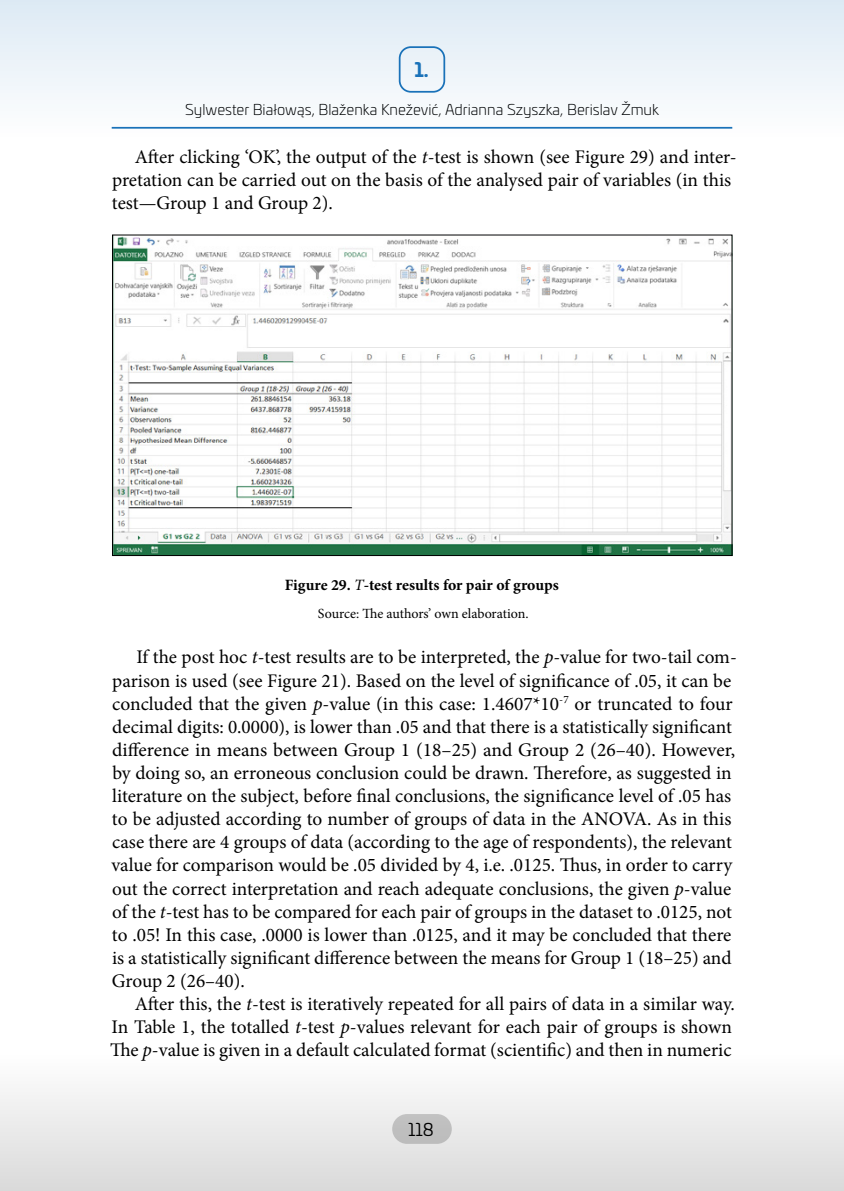
<style>
.page{position:relative;width:844px;height:1191px;background:#fff}
.page>*{position:absolute;margin:0;border:0;box-sizing:border-box;transform-origin:0 0}
.t1{font:19.25px/23.1px "Minion Pro";color:#000}
.t2{font:700 19.25px "Univia Pro";color:#1a72b9}
.t3{font:17.5px "Univia Pro";color:#000}
.t4{font:700 15.75px "Minion Pro";letter-spacing:-.005em;color:#000}
.t5{font:300 14.88px "Univia Pro";color:#000}
.t6{font:14px "Minion Pro";letter-spacing:-.005em;color:#000}
.s1{font-style:italic}
.s2{font-weight:400;font-style:italic}
</style>
<div class="page">
<img style="left:114px;top:237px;width:616px;height:317px">
<div style="left:0;top:1052px;width:843px;height:139px;background:linear-gradient(to bottom,#fff,#d9d9d9)"></div>
<div style="left:0;top:0;width:843px;height:139px;background:linear-gradient(to bottom,#dfebf5,#f7fafc)"></div>
<p class="t2" style="left:414px;top:55px;width:16px">1.</p>
<p class="t5" style="left:185px;top:99px;width:475px">Sylwester Białowąs, Blaženka Knežević, Adrianna Szyszka, Berislav Žmuk</p>
<p class="t1" style="left:112px;top:145px;width:626px;text-indent:23px">After clicking ‘OK’, the output of the <span class="s1">t</span>-test is shown (see Figure 29) and inter&shy;pretation can be carried out on the basis of the analysed pair of variables (in this test—Group 1 and Group 2).</p>
<p class="t4" style="left:284px;top:574px;width:275px">Figure 29. <span class="s2">T</span>-test results for pair of groups</p>
<p class="t6" style="left:318px;top:604px;width:212px">Source: The authors’ own elaboration.</p>
<p class="t1" style="left:111px;top:646px;width:627px;text-indent:25px">If the post hoc <span class="s1">t</span>-test results are to be interpreted, the <span class="s1">p</span>-value for two-tail com&shy;parison is used (see Figure 21). Based on the level of significance of .05, it can be concluded that the given <span class="s1">p</span>-value (in this case: 1.4607*10<sup>-7</sup> or truncated to four decimal digits: 0.0000), is lower than .05 and that there is a statistically significant difference in means between Group 1 (18–25) and Group 2 (26–40). However, by doing so, an erroneous conclusion could be drawn. Therefore, as suggested in literature on the subject, before final conclusions, the significance level of .05 has to be adjusted according to number of groups of data in the ANOVA. As in this case there are 4 groups of data (according to the age of respondents), the relevant value for comparison would be .05 divided by 4, i.e. .0125. Thus, in order to carry out the correct interpretation and reach adequate conclusions, the given <span class="s1">p</span>-value of the <span class="s1">t</span>-test has to be compared for each pair of groups in the dataset to .0125, not to .05! In this case, .0000 is lower than .0125, and it may be concluded that there is a statistically significant difference between the means for Group 1 (18–25) and Group 2 (26–40).</p>
<p class="t1" style="left:110px;top:992px;width:626px;text-indent:25px">After this, the <span class="s1">t</span>-test is iteratively repeated for all pairs of data in a similar way.<br>In Table 1, the totalled <span class="s1">t</span>-test <span class="s1">p</span>-values relevant for each pair of groups is shown<br>The <span class="s1">p</span>-value is given in a default calculated format (scientific) and then in numeric</p>
<p class="t3" style="left:408px;top:1116px;width:27px">118</p>
</div>
